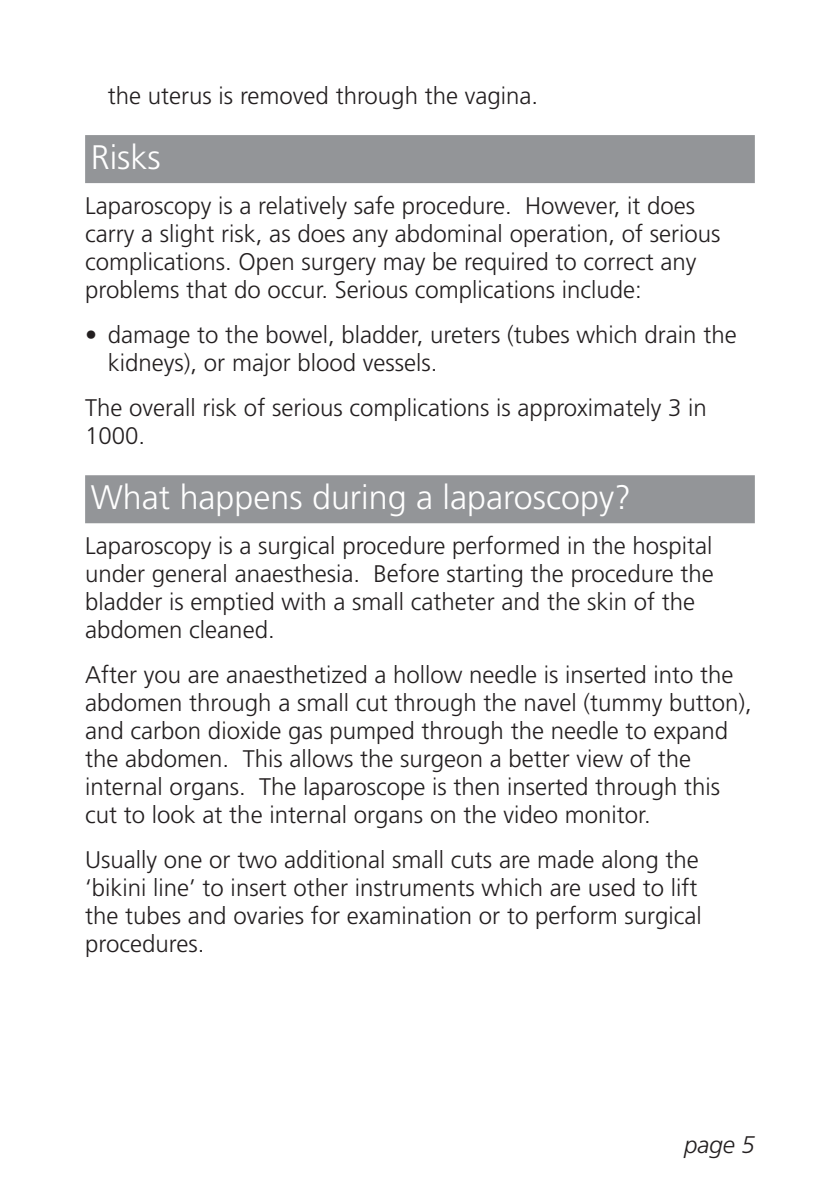
<style>
.page{position:relative;width:840px;height:1191px;background:#fff}
.page>*{position:absolute;margin:0;border:0;box-sizing:border-box;transform-origin:0 0}
.t1{font:300 34px "Frutiger";color:#fff}
.Body_text{font:300 24px/28px "Frutiger";color:#231f20}
.Body_text-2{font:italic 300 24px "Frutiger";color:#231f20}
</style>
<div class="page">
<div style="left:85px;top:135px;width:669px;height:48px;background:#939598"></div>
<div style="left:85px;top:475px;width:669px;height:48px;background:#939598"></div>
<p class="Body_text" style="left:108px;top:82px;width:431px">the uterus is removed through the vagina.</p>
<p class="t1" style="left:91px;top:138px;width:71px">Risks</p>
<p class="Body_text" style="left:85px;top:192px;width:636px">Laparoscopy is a relatively safe procedure. However, it does carry a slight risk, as does any abdominal operation, of serious complications. Open surgery may be required to correct any problems that do occur. Serious complications include:</p>
<p class="Body_text" style="left:108px;top:321px;width:630px;text-indent:-23px">• damage to the bowel, bladder, ureters (tubes which drain the kidneys), or major blood vessels.</p>
<p class="Body_text" style="left:85px;top:394px;width:622px">The overall risk of serious complications is approximately 3 in<br>1000.</p>
<p class="t1" style="left:91px;top:478px;width:541px">What happens during a laparoscopy?</p>
<p class="Body_text" style="left:85px;top:532px;width:630px">Laparoscopy is a surgical procedure performed in the hospital under general anaesthesia. Before starting the procedure the bladder is emptied with a small catheter and the skin of the abdomen cleaned.</p>
<p class="Body_text" style="left:85px;top:661px;width:667px">After you are anaesthetized a hollow needle is inserted into the abdomen through a small cut through the navel (tummy button), and carbon dioxide gas pumped through the needle to expand the abdomen. This allows the surgeon a better view of the internal organs. The laparoscope is then inserted through this cut to look at the internal organs on the video monitor.</p>
<p class="Body_text" style="left:85px;top:846px;width:618px">Usually one or two additional small cuts are made along the ‘bikini line’ to insert other instruments which are used to lift the tubes and ovaries for examination or to perform surgical procedures.</p>
<p class="Body_text-2" style="left:683px;top:1131px;width:72px">page 5</p>
</div>
